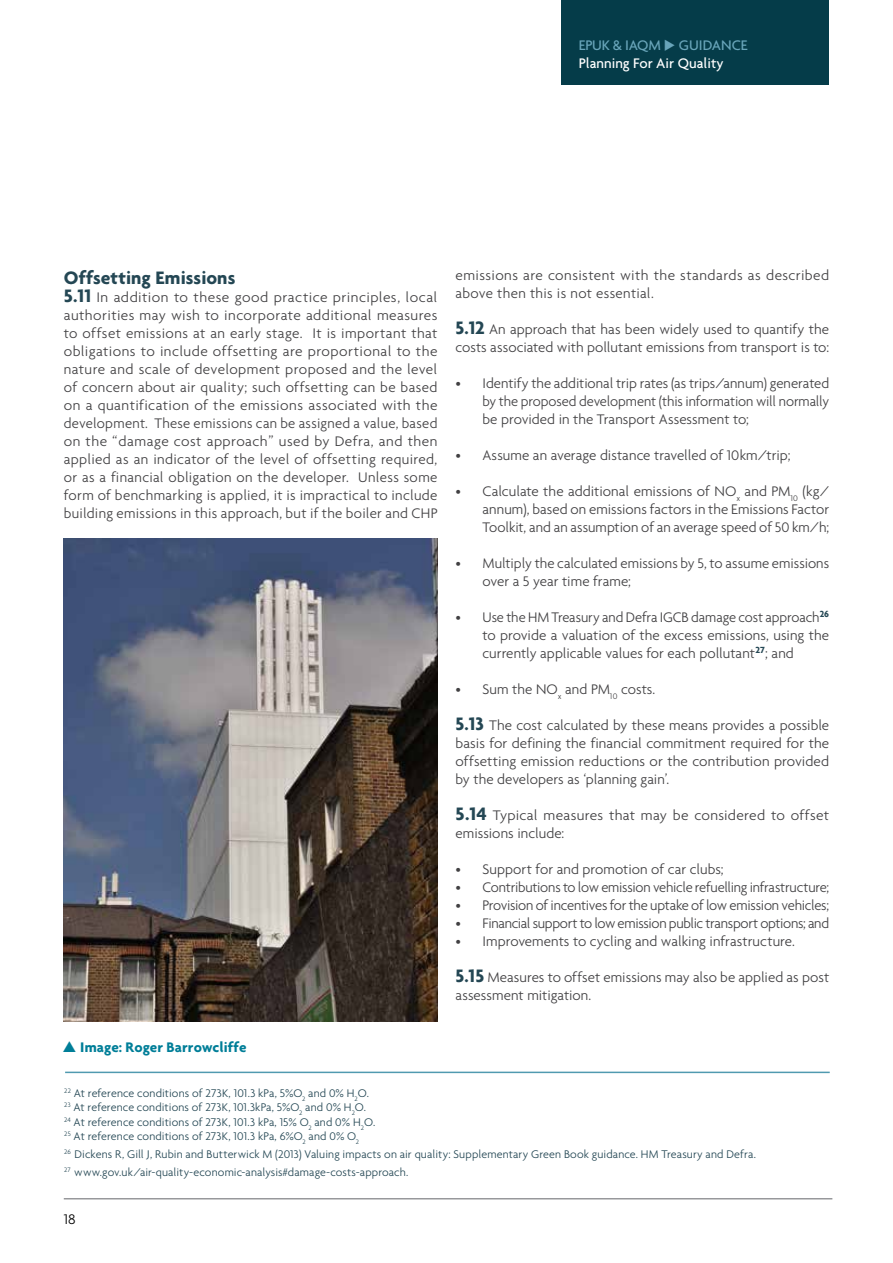
<style>
.page{position:relative;width:893px;height:1263px;background:#fff}
.page>*{position:absolute;margin:0;border:0;box-sizing:border-box;transform-origin:0 0}
.t1{font:700 19.5px "Agenda";letter-spacing:.005em;color:#244754}
.t2{font:300 15px/18px "Agenda";color:#414042;text-align:justify}
.t3{font:300 15px "Agenda";letter-spacing:-.02em;color:#414042}
.t4{font:300 15px/18px "Agenda";letter-spacing:.025em;color:#414042}
.t5{font:500 15px/18px "Agenda";color:#fff}
.t6{font:700 15px "Agenda";color:#007e98}
.t7{font:300 15px "Agenda";color:#000}
.t8{font:300 12px/14.4px "Agenda";letter-spacing:.01em;color:#244754}
.s1{color:#68a4b9}
.s2{font-weight:700;font-size:19.5px;color:#244754}
</style>
<div class="page">
<hr style="left:64px;top:1198px;width:768px;height:1px;background:#646569">
<div style="left:562px;top:0;width:267px;height:85px;background:#053c49"></div>
<hr style="left:65px;top:1071px;width:765px;height:2px;background:#509ab0">
<img style="left:64px;top:539px;width:373px;height:483px">
<p class="t5" style="left:579px;top:36px;width:170px"><span class="s1">EPUK &amp; IAQM</span> <span class="s1">◆ GUIDANCE<br></span>Planning For Air Quality</p>
<h1 class="t1" style="left:64px;top:265px;width:173px">Offsetting Emissions</h1>
<p class="t2" style="left:64px;top:288px;width:375px"><span class="s2">5.11</span> In addition to these good practice principles, local authorities may wish to incorporate additional measures to offset emissions at an early stage. It is important that obligations to include offsetting are proportional to the nature and scale of development proposed and the level of concern about air quality; such offsetting can be based on a quantification of the emissions associated with the development. These emissions can be assigned a value, based on the “damage cost approach” used by Defra, and then applied as an indicator of the level of offsetting required, or as a financial obligation on the developer. Unless some form of benchmarking is applied, it is impractical to include building emissions in this approach, but if the boiler and CHP</p>
<p class="t6" style="left:80px;top:1038px;width:168px">Image: Roger Barrowcliffe</p>
<p class="t4" style="left:455px;top:266px;width:375px">emissions are consistent with the standards as described above then this is not essential.</p>
<p class="t2" style="left:455px;top:320px;width:375px"><span class="s2">5.12</span> An approach that has been widely used to quantify the costs associated with pollutant emissions from transport is to:</p>
<p class="t2" style="left:482px;top:374px;width:348px;text-indent:-27px">• Identify the additional trip rates (as trips/annum) generated by the proposed development (this information will normally be provided in the Transport Assessment to;</p>
<p class="t2" style="left:455px;top:446px;width:336px">• Assume an average distance travelled of 10km/trip;</p>
<p class="t2" style="left:482px;top:482px;width:348px;text-indent:-27px">• Calculate the additional emissions of NO<sub>x</sub> and PM<sub>10</sub> (kg/ annum), based on emissions factors in the Emissions Factor Toolkit, and an assumption of an average speed of 50 km/h;</p>
<p class="t2" style="left:482px;top:554px;width:348px;text-indent:-27px">• Multiply the calculated emissions by 5, to assume emissions over a 5 year time frame;</p>
<p class="t2" style="left:482px;top:608px;width:348px;text-indent:-27px">• Use the HM Treasury and Defra IGCB damage cost approach<sup>26 </sup>to provide a valuation of the excess emissions, using the currently applicable values for each pollutant<sup>27</sup>; and</p>
<p class="t2" style="left:455px;top:680px;width:201px">• Sum the NO<sub>x</sub> and PM<sub>10</sub> costs.</p>
<p class="t2" style="left:455px;top:716px;width:375px"><span class="s2">5.13</span> The cost calculated by these means provides a possible basis for defining the financial commitment required for the offsetting emission reductions or the contribution provided by the developers as ‘planning gain’.</p>
<p class="t2" style="left:455px;top:806px;width:375px"><span class="s2">5.14</span> Typical measures that may be considered to offset emissions include:</p>
<p class="t2" style="left:455px;top:860px;width:270px">• Support for and promotion of car clubs;</p>
<p class="t2" style="left:455px;top:878px;width:375px">• Contributions to low emission vehicle refuelling infrastructure;</p>
<p class="t3" style="left:455px;top:896px;width:375px">• Provision of incentives for the uptake of low emission vehicles;</p>
<p class="t3" style="left:455px;top:914px;width:375px">• Financial support to low emission public transport options; and</p>
<p class="t2" style="left:455px;top:932px;width:341px">• Improvements to cycling and walking infrastructure.</p>
<p class="t2" style="left:455px;top:968px;width:375px"><span class="s2">5.15</span> Measures to offset emissions may also be applied as post assessment mitigation.</p>
<p class="t8" style="left:64px;top:1085px;width:313px"><sup>22</sup> At reference conditions of 273K, 101.3 kPa, 5%O<sub>2</sub> and 0% H<sub>2</sub>O.<br><sup>23</sup> At reference conditions of 273K, 101.3kPa, 5%O<sub>2</sub> and 0% H<sub>2</sub>O.<br><sup>24</sup> At reference conditions of 273K, 101.3 kPa, 15% O<sub>2</sub> and 0% H<sub>2</sub>O.<br><sup>25</sup> At reference conditions of 273K, 101.3 kPa, 6%O<sub>2</sub> and 0% O<sub>2</sub></p>
<p class="t8" style="left:64px;top:1145px;width:693px;line-height:18px"><sup>26</sup> Dickens R, Gill J, Rubin and Butterwick M (2013) Valuing impacts on air quality: Supplementary Green Book guidance. HM Treasury and Defra.<br><sup>27</sup> www.gov.uk/air-quality-economic-analysis#damage-costs-approach.</p>
<p class="t7" style="left:64px;top:1210px;width:13px">18</p>
</div>
